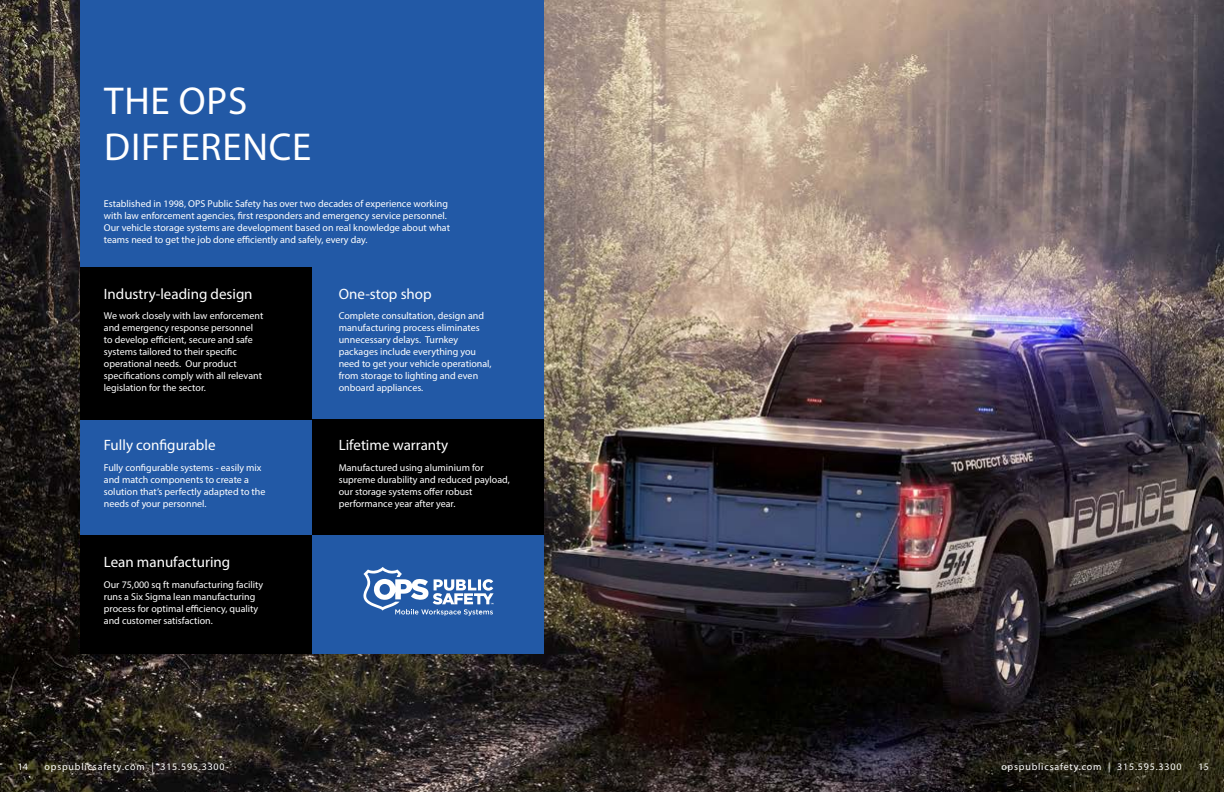
<style>
.page{position:relative;width:1224px;height:792px;background:#fff}
.page>*{position:absolute;margin:0;border:0;box-sizing:border-box;transform-origin:0 0}
.t1{font:39px/46.8px "Myriad Pro";letter-spacing:.02em;color:#fff}
.t2{font:15px "Myriad Pro";color:#fff}
.t3{font:10px/12px "Myriad Pro";color:#fff}
.t4{font:10px "Myriad Pro";letter-spacing:.08em;color:#fff}
</style>
<div class="page">
<img style="left:0;top:0;width:1224px;height:792px">
<div style="left:81px;top:0;width:463px;height:654px;background:#2259a6"></div>
<div style="left:81px;top:267px;width:231px;height:153px;background:#000"></div>
<div style="left:312px;top:420px;width:232px;height:115px;background:#000"></div>
<div style="left:81px;top:535px;width:231px;height:119px;background:#000"></div>
<svg style="left:363px;top:567px;width:131px;height:49px"></svg>
<h1 class="t1" style="left:104px;top:77px;width:209px">THE OPS<br>DIFFERENCE</h1>
<p class="t3" style="left:104px;top:198px;width:348px">Established in 1998, OPS Public Safety has over two decades of experience working with law enforcement agencies, first responders and emergency service personnel.<br>Our vehicle storage systems are development based on real knowledge about what teams need to get the job done efficiently and safely, every day.</p>
<h2 class="t2" style="left:104px;top:284px;width:150px">Industry-leading design</h2>
<p class="t3" style="left:104px;top:310px;width:161px">We work closely with law enforcement and emergency response personnel to develop efficient, secure and safe systems tailored to their specific operational needs. Our product specifications comply with all relevant legislation for the sector.</p>
<h2 class="t2" style="left:104px;top:436px;width:113px">Fully configurable</h2>
<p class="t3" style="left:104px;top:461px;width:163px">Fully configurable systems - easily mix and match components to create a solution that’s perfectly adapted to the needs of your personnel.</p>
<h2 class="t2" style="left:104px;top:553px;width:128px">Lean manufacturing</h2>
<p class="t3" style="left:104px;top:578px;width:161px">Our 75,000 sq ft manufacturing facility runs a Six Sigma lean manufacturing process for optimal efficiency, quality and customer satisfaction.</p>
<h2 class="t2" style="left:339px;top:284px;width:94px">One-stop shop</h2>
<p class="t3" style="left:339px;top:310px;width:154px">Complete consultation, design and manufacturing process eliminates unnecessary delays. Turnkey packages include everything you need to get your vehicle operational, from storage to lighting and even onboard appliances.</p>
<h2 class="t2" style="left:339px;top:436px;width:111px">Lifetime warranty</h2>
<p class="t3" style="left:339px;top:461px;width:173px">Manufactured using aluminium for supreme durability and reduced payload, our storage systems offer robust performance year after year.</p>
<p class="t3" style="left:18px;top:761px;width:12px">14</p>
<p class="t4" style="left:45px;top:761px;width:182px">opspublicsafety.com | 315.595.3300</p>
<p class="t4" style="left:1001px;top:761px;width:182px">opspublicsafety.com | 315.595.3300</p>
<p class="t3" style="left:1199px;top:761px;width:12px">15</p>
</div>
